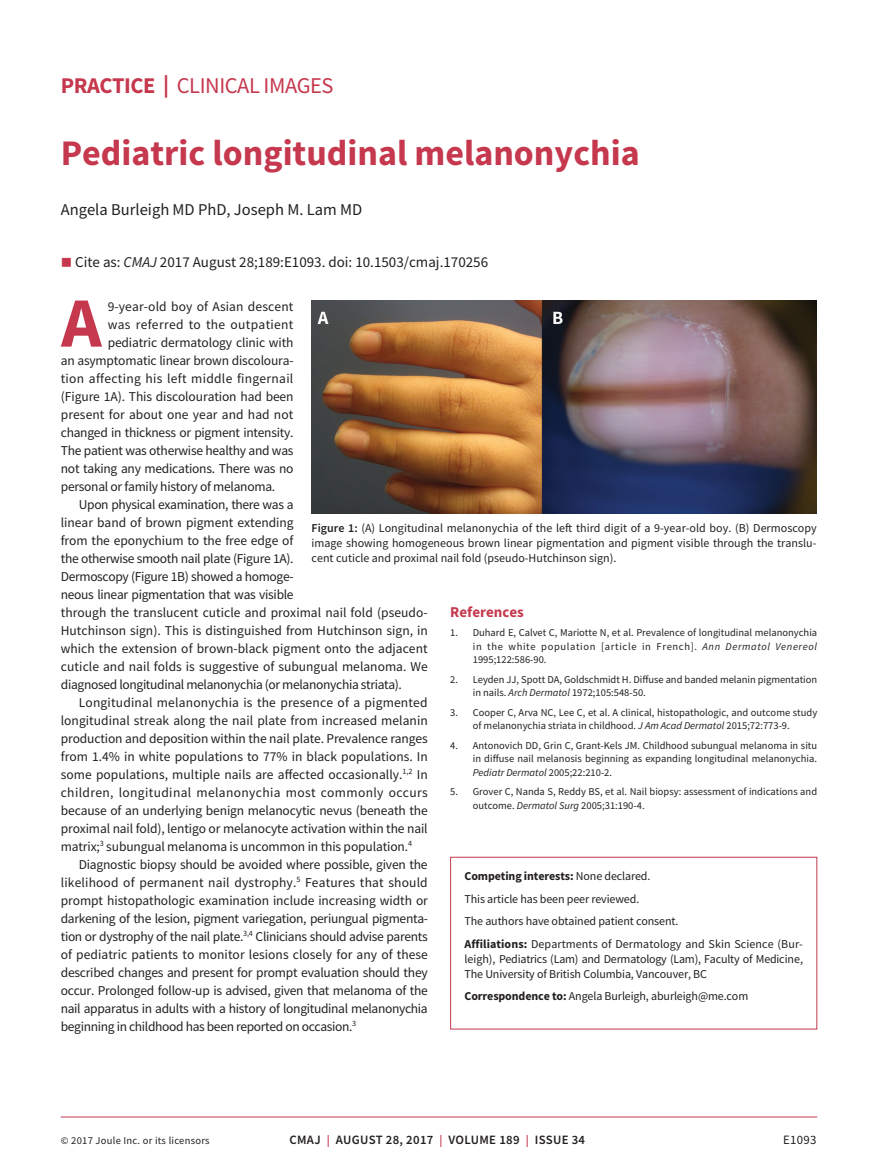
<style>
.page{position:relative;width:878px;height:1175px;background:#fff}
.page>*{position:absolute;margin:0;border:0;box-sizing:border-box;transform-origin:0 0}
.t1{font:700 70.65px "Source Sans Pro";color:#c5384e}
.t2{font:700 36px "Source Sans Pro";color:#c5384e}
.t3{font:22.5px "Source Sans Pro";letter-spacing:-.02em;color:#c5384e}
.t4{font:16.5px "Source Sans Pro";color:#231f20}
.t5{font:15px "Source Sans Pro";color:#231f20}
.t6{font:700 15px "Source Sans Pro";color:#c5384e}
.t7{font:13.5px "Source Sans Pro";letter-spacing:-.01em;color:#231f20}
.t8{font:13.5px "Source Sans Pro";letter-spacing:.01em;color:#231f20}
.t9{font:13.5px "Source Sans Pro";letter-spacing:.025em;color:#231f20}
.t10{font:13.5px "Source Sans Pro";letter-spacing:.015em;color:#231f20}
.t11{font:13.5px "Source Sans Pro";letter-spacing:.02em;color:#231f20}
.t12{font:600 12.75px "Source Sans Pro";letter-spacing:.025em;color:#231f20}
.t13{font:12.75px "Source Sans Pro";letter-spacing:.025em;color:#231f20}
.t14{font:12px/15px "Source Sans Pro";letter-spacing:-.01em;color:#231f20}
.t15{font:10.5px/13.5px "Source Sans Pro";color:#231f20;text-align:justify}
.t16{font:10.5px "Source Sans Pro";letter-spacing:.025em;color:#231f20}
.s1{font-weight:700}
.s2{color:#c5384e}
.s3{font-style:italic}
.s4{font-weight:600}
.s5{font-size:12px;color:#c5384e}
</style>
<div class="page">
<hr style="left:61px;top:1116px;width:756px;height:1px;background:#c5384e">
<img style="left:311px;top:301px;width:505px;height:212px">
<div style="left:450px;top:856px;width:367px;height:173px;border:1px solid #c5384e"></div>
<h3 class="t3" style="left:61px;top:72px;width:274px"><span class="s1">PRACTICE |</span> CLINICAL IMAGES</h3>
<h2 class="t2" style="left:61px;top:129px;width:580px">Pediatric longitudinal melanonychia</h2>
<p class="t4" style="left:61px;top:199px;width:303px">Angela Burleigh MD PhD, Joseph M. Lam MD</p>
<p class="t5" style="left:61px;top:252px;width:429px"><span class="s2">■</span> Cite as: <span class="s3">CMAJ</span> 2017 August 28;189:E1093. doi: 10.1503/cmaj.170256</p>
<h1 class="t1" style="left:61px;top:275px;width:42px">A</h1>
<p class="t8" style="left:108px;top:297px;width:187px">9-year-old boy of Asian descent</p>
<p class="t9" style="left:108px;top:315px;width:187px">was referred to the outpatient</p>
<p class="t7" style="left:108px;top:333px;width:187px">pediatric dermatology clinic with</p>
<p class="t7" style="left:61px;top:351px;width:234px">an asymptomatic linear brown discoloura-</p>
<p class="t11" style="left:61px;top:369px;width:234px">tion affecting his left middle fingernail</p>
<p class="t7" style="left:61px;top:387px;width:234px">(Figure 1A). This discolouration had been</p>
<p class="t7" style="left:61px;top:405px;width:234px">present for about one year and had not</p>
<p class="t7" style="left:61px;top:423px;width:234px">changed in thickness or pigment intensity.</p>
<p class="t7" style="left:61px;top:441px;width:234px">The patient was otherwise healthy and was</p>
<p class="t7" style="left:61px;top:459px;width:234px">not taking any medications. There was no</p>
<p class="t7" style="left:61px;top:477px;width:216px">personal or family history of melanoma.</p>
<p class="t7" style="left:79px;top:495px;width:216px">Upon physical examination, there was a</p>
<p class="t7" style="left:61px;top:513px;width:234px">linear band of brown pigment extending</p>
<p class="t7" style="left:61px;top:531px;width:234px">from the eponychium to the free edge of</p>
<p class="t7" style="left:61px;top:549px;width:234px">the otherwise smooth nail plate (Figure 1A).</p>
<p class="t7" style="left:61px;top:567px;width:234px">Dermoscopy (Figure 1B) showed a homoge-</p>
<p class="t7" style="left:61px;top:585px;width:234px">neous linear pigmentation that was visible</p>
<p class="t7" style="left:61px;top:603px;width:368px">through the translucent cuticle and proximal nail fold (pseudo-</p>
<p class="t7" style="left:61px;top:621px;width:368px">Hutchinson sign). This is distinguished from Hutchinson sign, in</p>
<p class="t7" style="left:61px;top:639px;width:368px">which the extension of brown-black pigment onto the adjacent</p>
<p class="t7" style="left:61px;top:657px;width:368px">cuticle and nail folds is suggestive of subungual melanoma. We</p>
<p class="t7" style="left:61px;top:675px;width:343px">diagnosed longitudinal melanonychia (or melanonychia striata).</p>
<p class="t10" style="left:79px;top:693px;width:350px">Longitudinal melanonychia is the presence of a pigmented</p>
<p class="t7" style="left:61px;top:711px;width:368px">longitudinal streak along the nail plate from increased melanin</p>
<p class="t7" style="left:61px;top:729px;width:368px">production and deposition within the nail plate. Prevalence ranges</p>
<p class="t7" style="left:61px;top:747px;width:368px">from 1.4% in white populations to 77% in black populations. In</p>
<p class="t7" style="left:61px;top:765px;width:368px">some populations, multiple nails are affected occasionally.<sup>1,2</sup> In</p>
<p class="t9" style="left:61px;top:783px;width:368px">children, longitudinal melanonychia most commonly occurs</p>
<p class="t7" style="left:61px;top:801px;width:368px">because of an underlying benign melanocytic nevus (beneath the</p>
<p class="t7" style="left:61px;top:819px;width:368px">proximal nail fold), lentigo or melanocyte activation within the nail</p>
<p class="t7" style="left:61px;top:837px;width:353px">matrix;<sup>3</sup> subungual melanoma is uncommon in this population.<sup>4</sup></p>
<p class="t7" style="left:79px;top:855px;width:350px">Diagnostic biopsy should be avoided where possible, given the</p>
<p class="t8" style="left:61px;top:873px;width:368px">likelihood of permanent nail dystrophy.<sup>5</sup> Features that should</p>
<p class="t7" style="left:61px;top:891px;width:368px">prompt histopathologic examination include increasing width or</p>
<p class="t7" style="left:61px;top:909px;width:369px">darkening of the lesion, pigment variegation, periungual pigmenta-</p>
<p class="t7" style="left:61px;top:927px;width:368px">tion or dystrophy of the nail plate.<sup>3,4</sup> Clinicians should advise parents</p>
<p class="t7" style="left:61px;top:945px;width:369px">of pediatric patients to monitor lesions closely for any of these</p>
<p class="t7" style="left:61px;top:963px;width:368px">described changes and present for prompt evaluation should they</p>
<p class="t7" style="left:61px;top:981px;width:368px">occur. Prolonged follow-up is advised, given that melanoma of the</p>
<p class="t7" style="left:61px;top:999px;width:368px">nail apparatus in adults with a history of longitudinal melanonychia</p>
<p class="t7" style="left:61px;top:1017px;width:297px">beginning in childhood has been reported on occasion.<sup>3</sup></p>
<p class="t14" style="left:311px;top:520px;width:506px;text-align:justify"><span class="s4">Figure 1:</span> (A) Longitudinal melanonychia of the left third digit of a 9-year-old boy. (B) Dermoscopy image showing homogeneous brown linear pigmentation and pigment visible through the translu&shy;cent cuticle and proximal nail fold (pseudo-Hutchinson sign).</p>
<p class="t6" style="left:450px;top:601px;width:75px">References</p>
<p class="t15" style="left:473px;top:626px;width:346px;text-indent:-23px">1. Duhard E, Calvet C, Mariotte N, et al. Prevalence of longitudinal melanonychia in the white population [article in French]. <span class="s3">Ann Dermatol Venereol </span>1995;122:586-90.</p>
<p class="t15" style="left:473px;top:672px;width:346px;text-indent:-23px">2. Leyden JJ, Spott DA, Goldschmidt H. Diffuse and banded melanin pigmentation in nails. <span class="s3">Arch Dermatol</span> 1972;105:548-50.</p>
<p class="t15" style="left:450px;top:705px;width:368px;text-align:center">3. Cooper C, Arva NC, Lee C, et al. A clinical, histopathologic, and outcome study of melanonychia striata in childhood. <span class="s3">J Am Acad Dermatol</span> 2015;72:773-9.</p>
<p class="t15" style="left:473px;top:738px;width:346px;text-indent:-22px">4. Antonovich DD, Grin C, Grant-Kels JM. Childhood subungual melanoma in situ in diffuse nail melanosis beginning as expanding longitudinal melanonychia.<br><span class="s3">Pediatr Dermatol</span> 2005;22:210-2.</p>
<p class="t15" style="left:472px;top:785px;width:346px;text-indent:-22px">5. Grover C, Nanda S, Reddy BS, et al. Nail biopsy: assessment of indications and outcome. <span class="s3">Dermatol Surg</span> 2005;31:190-4.</p>
<p class="t14" style="left:464px;top:864px;width:340px;line-height:22.5px"><span class="s1">Competing interests:</span> None declared.<br>This article has been peer reviewed.<br>The authors have obtained patient consent.<br><span class="s1">Affiliations:</span> Departments of Dermatology and Skin Science (Bur-</p>
<p class="t14" style="left:464px;top:951px;width:340px">leigh), Pediatrics (Lam) and Dermatology (Lam), Faculty of Medicine,<br>The University of British Columbia, Vancouver, BC</p>
<p class="t14" style="left:464px;top:988px;width:285px"><span class="s1">Correspondence to:</span> Angela Burleigh, aburleigh@me.com</p>
<p class="t16" style="left:61px;top:1134px;width:150px">© 2017 Joule Inc. or its licensors</p>
<p class="t12" style="left:289px;top:1131px;width:297px">CMAJ <span class="s5">|</span> AUGUST 28, 2017 <span class="s5">|</span> VOLUME 189 <span class="s5">|</span> ISSUE 34</p>
<p class="t13" style="left:783px;top:1132px;width:35px">E1093</p>
</div>
